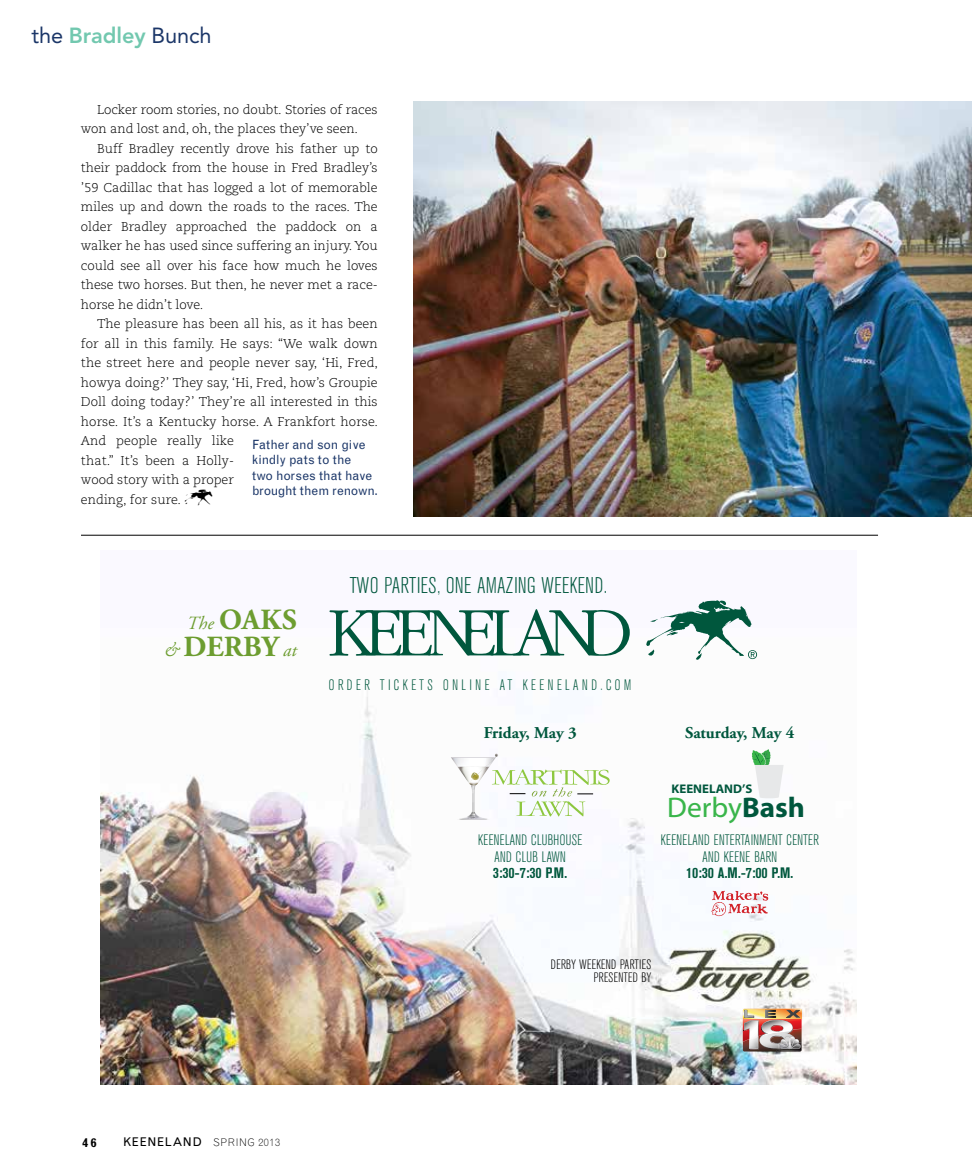
<style>
.page{position:relative;width:972px;height:1175px;background:#fff}
.page>*{position:absolute;margin:0;border:0;box-sizing:border-box;transform-origin:0 0}
.t1{font:31.5px "Keen DB";color:#000}
.t2{font:700 29.25px/27px "Adobe Garamond";color:#6d9d30;text-align:right}
.t3{font:28.5px "Myriad Web Pro";color:#39b54a}
.t4{font:300 22.5px "Akzelerat Condensed";letter-spacing:.02em;color:#00573d}
.t5{font:21.75px "Avenir LT Std";letter-spacing:-.005em;color:#1b3668}
.t6{font:700 16.5px "Adobe Garamond";color:#00573d}
.t7{font:300 15px/16.5px "Akzelerat Condensed";letter-spacing:.02em;color:#00573d;text-align:center}
.t8{font:300 15px "Akzelerat Condensed";letter-spacing:.23em;color:#00573d}
.t9{font:700 15px "Akzelerat Condensed";letter-spacing:.02em;color:#00573d}
.t10{font:300 13.5px/13.5px "Akzelerat Condensed";letter-spacing:.02em;color:#000;text-align:right}
.t11{font:300 12.75px/19.5px "Caecilia LT Std";letter-spacing:.005em;color:#000}
.t12{font:12.75px/15.3px "Grotesque MT Std";letter-spacing:-.005em;color:#1b3668}
.t13{font:700 12.6px "Myriad Web Pro";color:#00573d}
.t14{font:700 12px "Grotesque MT Std";color:#000}
.t15{font:300 10.5px "Grotesque MT Std";letter-spacing:.05em;color:#000}
.s1{font-weight:800;color:#72c8af}
.s2{font-weight:400;font-style:italic;font-size:18.6px}
.s3{font-weight:700;color:#00573d}
.s4{font-weight:400;font-size:12px}
</style>
<div class="page">
<img style="left:100px;top:610px;width:756px;height:474px">
<img style="left:459px;top:816px;width:29px;height:3px">
<img style="left:457px;top:819px;width:33px;height:1px">
<svg style="left:451px;top:753px;width:159px;height:63px"></svg>
<svg style="left:711px;top:890px;width:57px;height:26px"></svg>
<svg style="left:330px;top:609px;width:300px;height:46px"></svg>
<svg style="left:646px;top:600px;width:111px;height:60px"></svg>
<svg style="left:752px;top:749px;width:32px;height:49px"></svg>
<img style="left:743px;top:1008px;width:60px;height:43px">
<hr style="left:81px;top:535px;width:797px;height:1px;background:#000">
<img style="left:414px;top:102px;width:558px;height:414px">
<h3 class="t5" style="left:32px;top:23px;width:182px">the <span class="s1">Bradley</span> Bunch</h3>
<p class="t11" style="left:81px;top:100px;width:298px;text-indent:16px">Locker room stories, no doubt. Stories of races won and lost and, oh, the places they’ve seen.</p>
<p class="t11" style="left:81px;top:139px;width:298px;text-align:justify;text-indent:16px">Buff Bradley recently drove his father up to their paddock from the house in Fred Bradley’s ’59 Cadillac that has logged a lot of memorable miles up and down the roads to the races. The older Bradley approached the paddock on a walker he has used since suffering an injury. You could see all over his face how much he loves these two horses. But then, he never met a race&shy;horse he didn’t love.</p>
<p class="t11" style="left:81px;top:314px;width:299px;text-indent:16px">The pleasure has been all his, as it has been for all in this family. He says: “We walk down the street here and people never say, ‘Hi, Fred, howya doing?’ They say, ‘Hi, Fred, how’s Groupie Doll doing today?’ They’re all interested in this horse. It’s a Kentucky horse. A Frankfort horse.<br>And people really like<br>that.” It’s been a Holly-<br>wood story with a proper<br>ending, for sure.</p>
<p class="t12" style="left:252px;top:437px;width:128px">Father and son give kindly pats to the<br>two horses that have brought them renown.</p>
<h1 class="t1" style="left:184px;top:480px;width:33px">K</h1>
<h2 class="t2" style="left:164px;top:609px;width:134px"><span class="s2">The</span> OAKS<br><span class="s2">&amp;</span> DERBY <span class="s2">at</span></h2>
<h3 class="t4" style="left:350px;top:577px;width:258px">TWO PARTIES, ONE AMAZING WEEKEND.</h3>
<p class="t8" style="left:329px;top:679px;width:304px">ORDER TICKETS ONLINE AT KEENELAND.COM</p>
<p class="t6" style="left:484px;top:726px;width:94px">Friday, May 3</p>
<p class="t6" style="left:685px;top:726px;width:111px">Saturday, May 4</p>
<p class="t13" style="left:672px;top:781px;width:83px">KEENELAND’S</p>
<p class="t7" style="left:478px;top:832px;width:106px">KEENELAND CLUBHOUSE<br>AND CLUB LAWN</p>
<p class="t9" style="left:493px;top:864px;width:76px">3:30-7:30 P.M.</p>
<h3 class="t3" style="left:667px;top:796px;width:139px">Derby<span class="s3">Bash</span></h3>
<p class="t7" style="left:661px;top:832px;width:160px">KEENELAND ENTERTAINMENT CENTER<br>AND KEENE BARN</p>
<p class="t9" style="left:686px;top:864px;width:108px">10:30 A.M.-7:00 P.M.</p>
<p class="t10" style="left:551px;top:957px;width:102px">DERBY WEEKEND PARTIES<br>PRESENTED BY</p>
<p class="t14" style="left:82px;top:1135px;width:16px">46</p>
<p class="t15" style="left:123px;top:1136px;width:159px"><span class="s4">KEENELAND</span> SPRING 2013</p>
</div>
